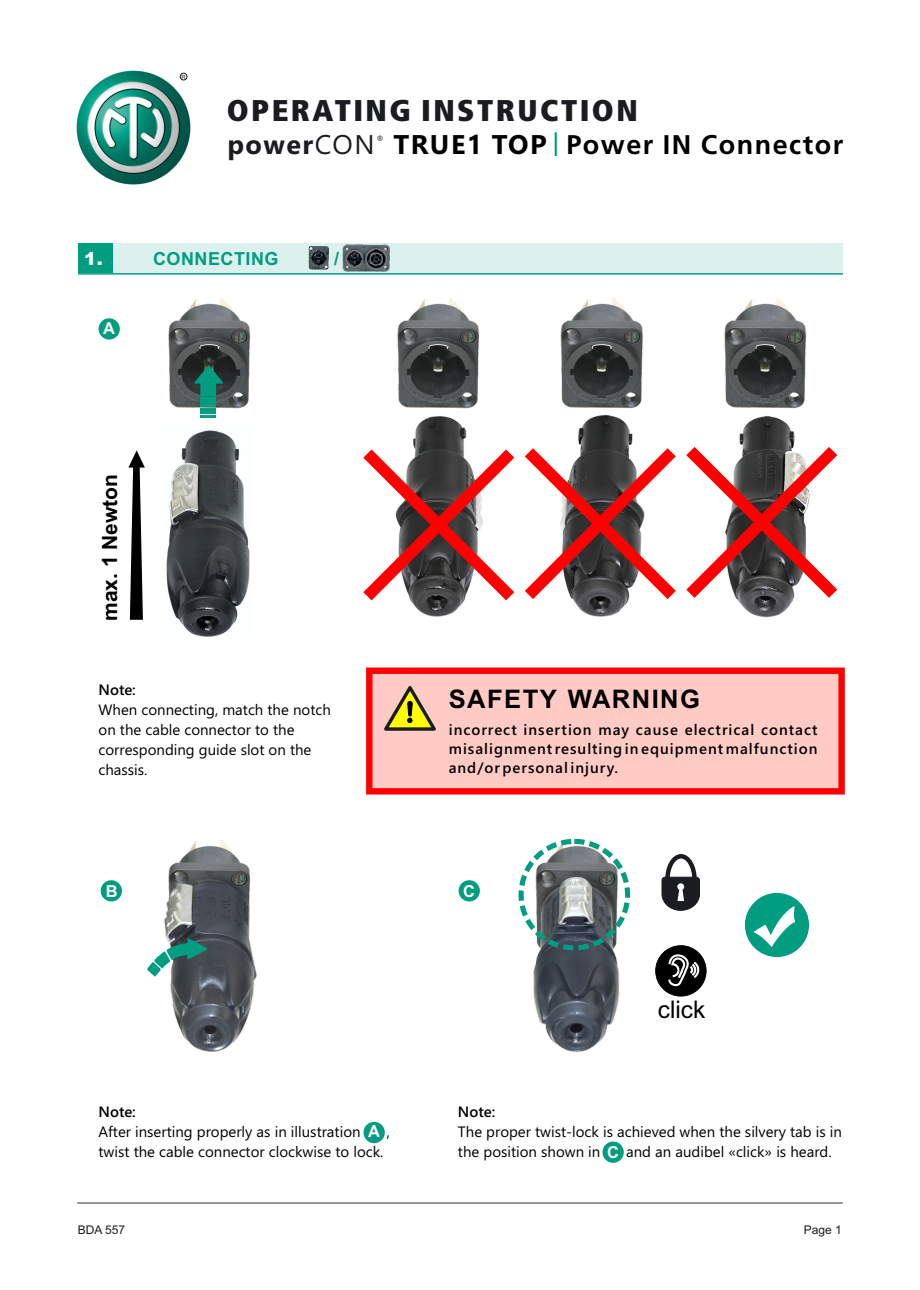
<style>
.page{position:relative;width:920px;height:1290px;background:#fff}
.page>*{position:absolute;margin:0;border:0;box-sizing:border-box;transform-origin:0 0}
.t1{font:900 condensed 30px "Frutiger";letter-spacing:.08em;color:#1b1c20;scale:1.04 1}
.t2{font:700 27px "Frutiger";letter-spacing:.055em;color:#000}
.t3{font:700 27px "Segoe UI";letter-spacing:.055em;color:#000}
.t4{font:700 25.65px "Arial";letter-spacing:.055em;color:#000}
.t5{font:24.3px "Arial";color:#000}
.t6{font:700 21px "Arial";color:#000}
.t7{font:700 18px "Arial";letter-spacing:.03em;color:#009d81}
.t8{font:900 18px "Arial";color:#fff}
.t9{font:700 16.5px "Arial";color:#fff}
.t10{font:15px/20px "Segoe UI";color:#000}
.t11{font:600 15px/18.8px "Segoe UI";letter-spacing:.065em;color:#000;text-align:justify}
.t12{font:12px "Arial";color:#1b1c20}
.t13{font:9px "Segoe UI";color:#1b1c20}
.t14{font:5.7px "Arial";color:#1b1c20}
.s1{color:#1b1c20}
.s2{font-weight:400;color:#1b1c20}
</style>
<div class="page">
<img style="left:410px;top:425px;width:57px;height:192px">
<img style="left:736px;top:425px;width:59px;height:193px">
<img style="left:573px;top:425px;width:60px;height:192px">
<img style="left:166px;top:430px;width:84px;height:207px">
<img style="left:168px;top:298px;width:83px;height:120px">
<img style="left:524px;top:838px;width:107px;height:78px">
<img style="left:525px;top:852px;width:101px;height:200px">
<img style="left:191px;top:840px;width:38px;height:8px">
<img style="left:164px;top:848px;width:93px;height:204px">
<img style="left:724px;top:298px;width:83px;height:127px">
<img style="left:76px;top:70px;width:115px;height:115px">
<div style="left:180px;top:73px;width:7px;height:7px;border:1px solid #1b1c20;border-radius:50%"></div>
<div style="left:201px;top:398px;width:15px;height:9px;background:#009d81"></div>
<div style="left:201px;top:409px;width:15px;height:5px;background:#009d81"></div>
<svg style="left:194px;top:365px;width:29px;height:32px"></svg>
<svg style="left:201px;top:415px;width:15px;height:3px"></svg>
<div style="left:201px;top:408px;width:15px;height:5px;background:#009d81"></div>
<svg style="left:147px;top:938px;width:60px;height:39px"></svg>
<div style="left:99px;top:318px;width:21px;height:22px;background:#009d81;border-radius:50%"></div>
<hr style="left:77px;top:1202px;width:766px;height:2px;background:#818084">
<div style="left:78px;top:243px;width:765px;height:30px;background:#dcf1ed"></div>
<hr style="left:78px;top:273px;width:765px;height:2px;background:#009d81">
<div style="left:101px;top:880px;width:21px;height:21px;background:#009d81;border-radius:50%"></div>
<div style="left:459px;top:880px;width:21px;height:21px;background:#009d81;border-radius:50%"></div>
<div style="left:602px;top:1141px;width:22px;height:22px;background:#009d81;border-radius:50%"></div>
<div style="left:518px;top:839px;width:112px;height:111px;border:5px dashed #009d81;border-radius:50%"></div>
<div style="left:364px;top:1122px;width:21px;height:21px;background:#009d81;border-radius:50%"></div>
<hr style="left:555px;top:132px;width:2px;height:24px;background:#009d81">
<div style="left:665px;top:854px;width:32px;height:51px;border:4px solid #1b1c20;border-radius:50%"></div>
<svg style="left:662px;top:877px;width:38px;height:34px"></svg>
<div style="left:745px;top:893px;width:64px;height:64px;background:#009d81;border:2px solid #009d81;border-radius:50%"></div>
<svg style="left:754px;top:906px;width:41px;height:41px"></svg>
<div style="left:655px;top:945px;width:51px;height:51px;background:#000;border:1px solid #000;border-radius:50%"></div>
<svg style="left:667px;top:949px;width:33px;height:41px"></svg>
<img style="left:397px;top:298px;width:83px;height:127px">
<img style="left:560px;top:298px;width:83px;height:127px">
<svg style="left:525px;top:448px;width:151px;height:151px"></svg>
<svg style="left:363px;top:449px;width:151px;height:151px"></svg>
<svg style="left:686px;top:447px;width:151px;height:151px"></svg>
<svg style="left:366px;top:667px;width:479px;height:128px;background:#ffb1ab"></svg>
<img style="left:342px;top:244px;width:48px;height:28px">
<svg style="left:380px;top:683px;width:60px;height:51px;background:#d3b478"></svg>
<svg style="left:128px;top:450px;width:17px;height:170px"></svg>
<img style="left:308px;top:246px;width:21px;height:24px">
<p class="t14" style="left:182px;top:75px;width:6px">R</p>
<h1 class="t1" style="left:227px;top:99px;width:397px">OPERATING INSTRUCTION</h1>
<h2 class="t3" style="left:227px;top:134px;width:321px"><span class="s1">power</span><span class="s2">CON</span> TRUE1 TOP</h2>
<p class="t13" style="left:376px;top:135px;width:10px">®</p>
<h2 class="t2" style="left:566px;top:134px;width:278px">Power IN Connector</h2>
<p class="t8" style="left:84px;top:252px;width:20px">1.</p>
<p class="t7" style="left:153px;top:252px;width:127px">CONNECTING</p>
<p class="t7" style="left:334px;top:252px;width:7px">/</p>
<p class="t9" style="left:103px;top:322px;width:13px">A</p>
<h3 class="t6" style="left:102px;top:621px;width:149px;rotate:-90deg">max. 1 Newton</h3>
<p class="t11" style="left:99px;top:682px;width:39px">Note:</p>
<p class="t10" style="left:99px;top:701px;width:234px">When connecting, match the notch on the cable connector to the corresponding guide slot on the chassis.</p>
<h3 class="t4" style="left:449px;top:689px;width:253px">SAFETY WARNING</h3>
<p class="t11" style="left:449px;top:722px;width:370px">incorrect insertion may cause electrical contact misalignment resulting in equipment malfunction and/or personal injury.</p>
<p class="t9" style="left:106px;top:885px;width:13px">B</p>
<p class="t9" style="left:463px;top:884px;width:13px">C</p>
<h3 class="t5" style="left:658px;top:1000px;width:49px">click</h3>
<p class="t11" style="left:99px;top:1104px;width:39px">Note:</p>
<p class="t10" style="left:99px;top:1123px;width:293px">After inserting properly as in illustration A , twist the cable connector clockwise to lock.</p>
<p class="t9" style="left:368px;top:1125px;width:13px">A</p>
<p class="t11" style="left:458px;top:1104px;width:39px">Note:</p>
<p class="t10" style="left:458px;top:1123px;width:386px">The proper twist-lock is achieved when the silvery tab is in the position shown in C and an audibel «click» is heard.</p>
<p class="t9" style="left:607px;top:1146px;width:13px">C</p>
<p class="t12" style="left:78px;top:1225px;width:49px">BDA 557</p>
<p class="t12" style="left:804px;top:1225px;width:40px">Page 1</p>
</div>
